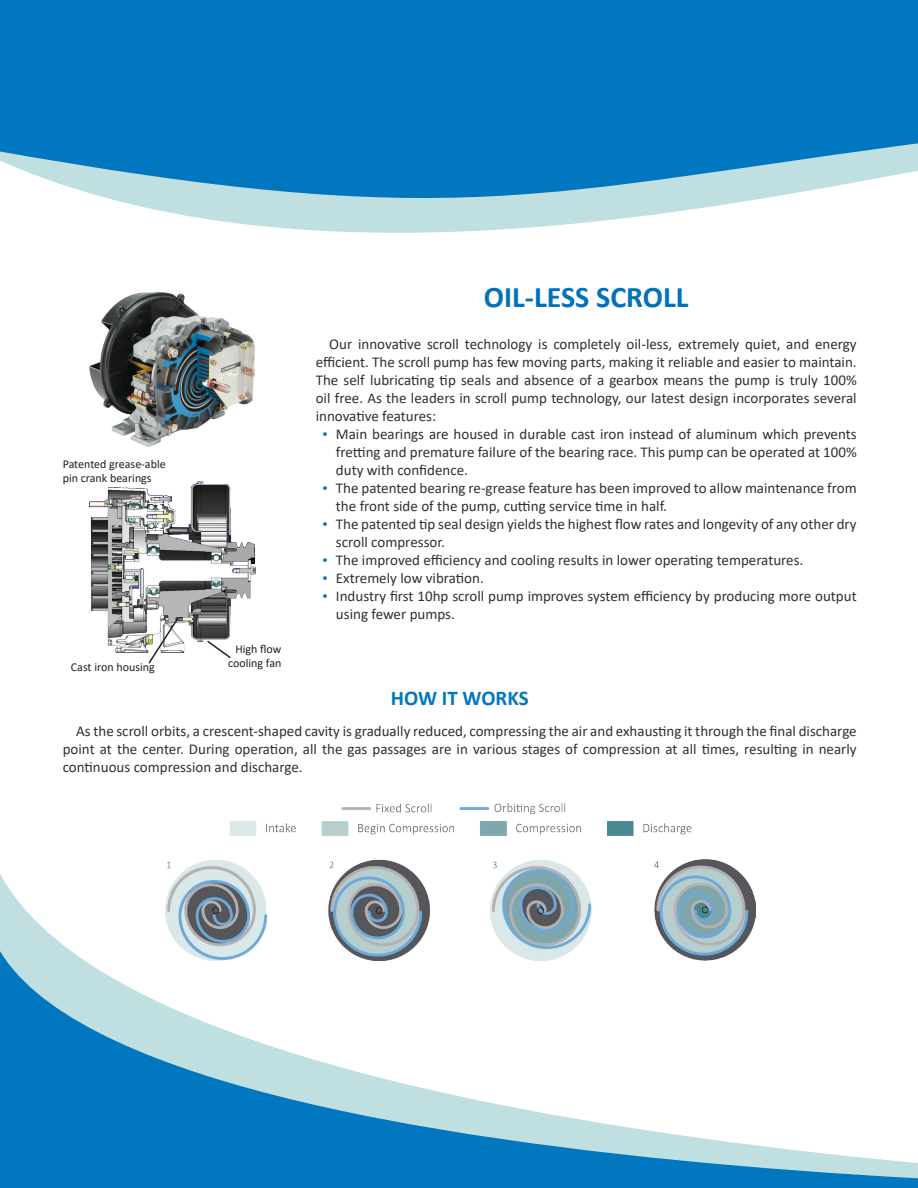
<style>
.page{position:relative;width:918px;height:1188px;background:#fff}
.page>*{position:absolute;margin:0;border:0;box-sizing:border-box;transform-origin:0 0}
.t1{font:700 30px "Calibri";color:#0071ba}
.t2{font:700 21px "Calibri";color:#0077be}
.t3{font:15px/18px "Calibri";color:#323031;text-align:justify}
.t4{font:12px/14.4px "Calibri";color:#231f20}
.s1{font-family:"Times New Roman";color:#0077be}
</style>
<div class="page">
<svg style="left:0;top:0;width:918px;height:233px;background:#3392c9"></svg>
<svg style="left:0;top:921px;width:918px;height:267px"></svg>
<img style="left:89px;top:292px;width:166px;height:155px">
<img style="left:89px;top:481px;width:167px;height:172px">
<svg style="left:147px;top:616px;width:33px;height:48px"></svg>
<svg style="left:205px;top:639px;width:27px;height:20px"></svg>
<img style="left:229px;top:803px;width:463px;height:33px">
<img style="left:165px;top:860px;width:115px;height:101px">
<img style="left:316px;top:859px;width:126px;height:102px">
<img style="left:478px;top:860px;width:125px;height:101px">
<img style="left:639px;top:859px;width:117px;height:102px">
<p class="t4" style="left:63px;top:457px;width:105px">Patented grease-able pin crank bearings</p>
<p class="t4" style="left:71px;top:659px;width:85px">Cast iron housing</p>
<p class="t4" style="left:235px;top:641px;width:48px">High flow</p>
<p class="t4" style="left:228px;top:655px;width:55px">cooling fan</p>
<p class="t1" style="left:484px;top:276px;width:206px">OIL-LESS SCROLL</p>
<p class="t3" style="left:316px;top:335px;width:543px;text-indent:14px">Our innovative scroll technology is completely oil-less, extremely quiet, and energy efficient. The scroll pump has few moving parts, making it reliable and easier to maintain.<br>The self lubricating tip seals and absence of a gearbox means the pump is truly 100% oil free. As the leaders in scroll pump technology, our latest design incorporates several innovative features:</p>
<p class="t3" style="left:336px;top:425px;width:522px;text-indent:-14px"><span class="s1">•</span> Main bearings are housed in durable cast iron instead of aluminum which prevents fretting and premature failure of the bearing race. This pump can be operated at 100% duty with confidence.</p>
<p class="t3" style="left:336px;top:479px;width:522px;text-indent:-14px"><span class="s1">•</span> The patented bearing re-grease feature has been improved to allow maintenance from the front side of the pump, cutting service time in half.</p>
<p class="t3" style="left:336px;top:515px;width:522px;text-indent:-14px"><span class="s1">•</span> The patented tip seal design yields the highest flow rates and longevity of any other dry scroll compressor.</p>
<p class="t3" style="left:322px;top:551px;width:482px"><span class="s1">•</span> The improved efficiency and cooling results in lower operating temperatures.</p>
<p class="t3" style="left:322px;top:569px;width:163px"><span class="s1">•</span> Extremely low vibration.</p>
<p class="t3" style="left:336px;top:587px;width:522px;text-indent:-14px"><span class="s1">•</span> Industry first 10hp scroll pump improves system efficiency by producing more output using fewer pumps.</p>
<p class="t2" style="left:391px;top:683px;width:139px">HOW IT WORKS</p>
<p class="t3" style="left:63px;top:721px;width:796px;text-indent:14px">As the scroll orbits, a crescent-shaped cavity is gradually reduced, compressing the air and exhausting it through the final discharge point at the center. During operation, all the gas passages are in various stages of compression at all times, resulting in nearly continuous compression and discharge.</p>
</div>
